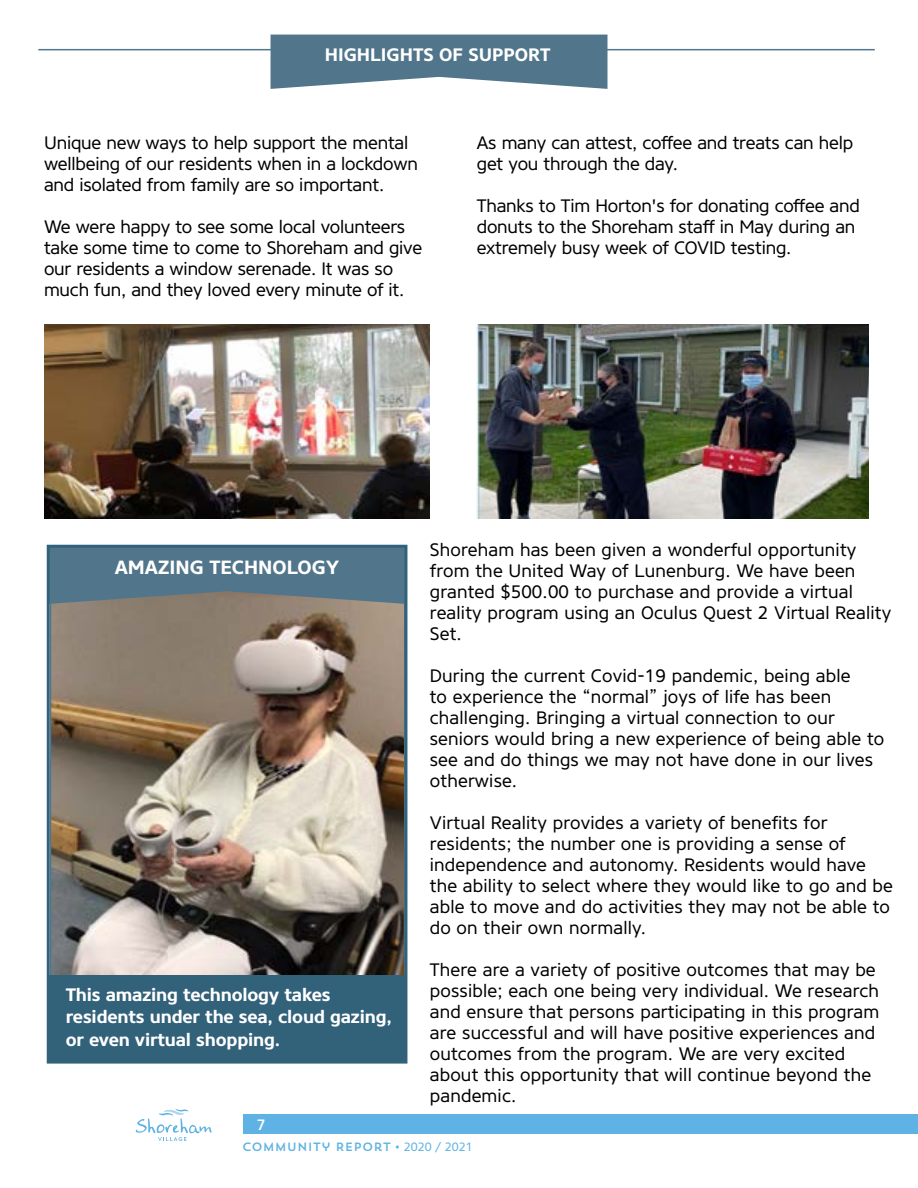
<style>
.page{position:relative;width:918px;height:1188px;background:#fff}
.page>*{position:absolute;margin:0;border:0;box-sizing:border-box;transform-origin:0 0}
.t1{font:700 19.05px "Core Sans N65";color:#fff}
.t2{font:18px/21px "Core Sans N45";letter-spacing:.01em;color:#000}
.t3{font:18px/21px "Core Sans N45";letter-spacing:-.01em;color:#000}
.t4{font:700 18px/22.5px "Core Sans N65";letter-spacing:-.01em;color:#fff}
.t5{font:500 15px "Core Sans N55";color:#fff}
.t6{font:12px "Trend Sans One";color:#5fb3e4}
.s1{font-family:"Core Sans N45"}
</style>
<div class="page">
<div style="left:243px;top:1115px;width:675px;height:19px;background:#5fb3e4"></div>
<svg style="left:136px;top:1109px;width:76px;height:32px"></svg>
<hr style="left:38px;top:49px;width:837px;height:1px;background:#51758b">
<img style="left:53px;top:604px;width:349px;height:372px">
<svg style="left:51px;top:549px;width:352px;height:55px;background:#587687"></svg>
<svg style="left:271px;top:35px;width:337px;height:54px;background:#648498"></svg>
<img style="left:44px;top:324px;width:386px;height:194px">
<img style="left:477px;top:324px;width:391px;height:194px">
<div style="left:48px;top:976px;width:358px;height:86px;background:#32617a"></div>
<div style="left:47px;top:545px;width:360px;height:519px;border:3px solid #32617a"></div>
<p class="t4" style="left:325px;top:43px;width:227px">HIGHLIGHTS OF SUPPORT</p>
<p class="t3" style="left:44px;top:132px;width:375px">Unique new ways to help support the mental wellbeing of our residents when in a lockdown and isolated from family are so important.</p>
<p class="t3" style="left:44px;top:216px;width:380px">We were happy to see some local volunteers take some time to come to Shoreham and give our residents a window serenade. It was so much fun, and they loved every minute of it.</p>
<p class="t3" style="left:477px;top:132px;width:378px">As many can attest, coffee and treats can help get you through the day.</p>
<p class="t3" style="left:477px;top:195px;width:385px">Thanks to Tim Horton's for donating coffee and donuts to the Shoreham staff in May during an extremely busy week of COVID testing.</p>
<p class="t1" style="left:115px;top:555px;width:226px">AMAZING TECHNOLOGY</p>
<p class="t4" style="left:66px;top:984px;width:328px">This amazing technology takes residents under the sea, cloud gazing, or even virtual shopping.</p>
<p class="t5" style="left:257px;top:1115px;width:10px">7</p>
<p class="t2" style="left:430px;top:540px;width:463px">Shoreham has been given a wonderful opportunity from the United Way of Lunenburg. We have been granted $500.00 to purchase and provide a virtual reality program using an Oculus Quest 2 Virtual Reality Set.</p>
<p class="t2" style="left:430px;top:666px;width:456px">During the current Covid-19 pandemic, being able<br>to experience the “normal” joys of life has been challenging. Bringing a virtual connection to our seniors would bring a new experience of being able to see and do things we may not have done in our lives otherwise.</p>
<p class="t2" style="left:430px;top:813px;width:465px">Virtual Reality provides a variety of benefits for residents; the number one is providing a sense of independence and autonomy. Residents would have the ability to select where they would like to go and be able to move and do activities they may not be able to do on their own normally.</p>
<p class="t2" style="left:430px;top:960px;width:451px">There are a variety of positive outcomes that may be possible; each one being very individual. We research and ensure that persons participating in this program are successful and will have positive experiences and outcomes from the program. We are very excited about this opportunity that will continue beyond the pandemic.</p>
<p class="t6" style="left:242px;top:1139px;width:232px">COMMUNITY REPORT <span class="s1">• 2020 / 2021</span></p>
</div>
